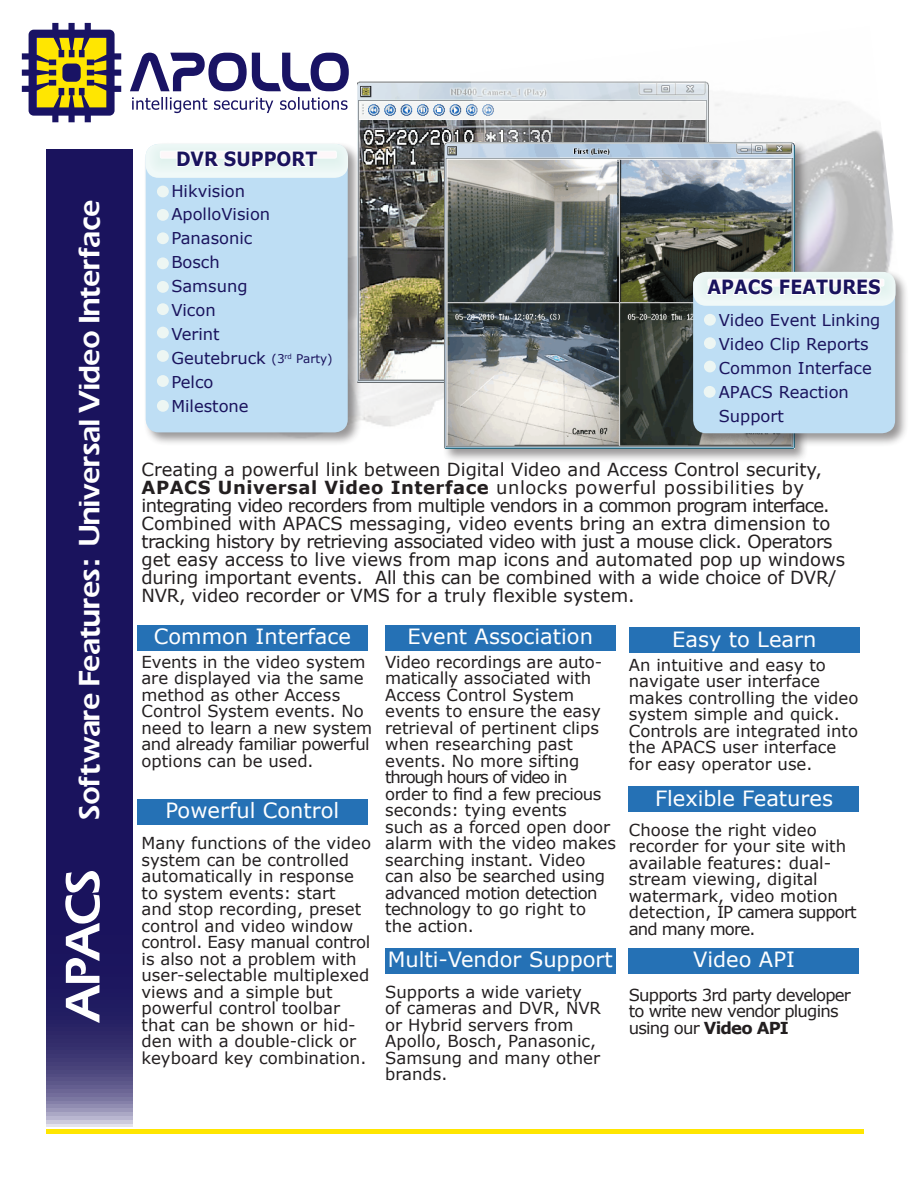
<style>
.page{position:relative;width:918px;height:1188px;background:#fff}
.page>*{position:absolute;margin:0;border:0;box-sizing:border-box;transform-origin:0 0}
.t1{font:900 32.7px "Eras";letter-spacing:.005em;color:#fff}
.t2{font:21px "Verdana";color:#fff}
.t3{font:700 19.65px "Verdana";color:#1a135d;scale:.9 1}
.t4{font:18px/18px "Verdana";color:#231f20}
.t5{font:16.5px/16.5px "Verdana";color:#231f20}
.t6{font:16.5px/16.5px "Verdana";letter-spacing:-.05em;color:#231f20}
.t7{font:16.35px "Verdana";color:#1a135d}
.s1{font-size:54px}
.s2{font-size:12px}
.s3{font-weight:700}
</style>
<div class="page">
<img style="left:358px;top:82px;width:112px;height:301px">
<img style="left:470px;top:81px;width:424px;height:189px">
<div style="left:442px;top:141px;width:367px;height:321px;background:#231f20;opacity:.47"></div>
<img style="left:444px;top:143px;width:350px;height:305px">
<svg style="left:47px;top:150px;width:86px;height:980px;background:#221b62"></svg>
<hr style="left:47px;top:1130px;width:817px;height:4px;background:#ffe601">
<div style="left:137px;top:625px;width:231px;height:26px;background:#2571b5"></div>
<div style="left:385px;top:625px;width:230px;height:26px;background:#2571b5"></div>
<div style="left:137px;top:799px;width:231px;height:26px;background:#2571b5"></div>
<div style="left:629px;top:627px;width:230px;height:26px;background:#2571b5"></div>
<div style="left:385px;top:948px;width:230px;height:26px;background:#2571b5"></div>
<div style="left:629px;top:787px;width:230px;height:25px;background:#2571b5"></div>
<svg style="left:22px;top:23px;width:327px;height:99px"></svg>
<div style="left:629px;top:948px;width:230px;height:26px;background:#2571b5"></div>
<div style="left:143px;top:142px;width:219px;height:305px;background:#231f20;opacity:.47"></div>
<div style="left:146px;top:144px;width:202px;height:288px;background:#bedef4;border-radius:13px"></div>
<div style="left:146px;top:144px;width:202px;height:34px;background:#f0f9f8;border-radius:13px"></div>
<div style="left:149px;top:143px;width:200px;height:30px;background:#eaf6f4;border-radius:12px"></div>
<div style="left:160px;top:151px;width:176px;height:7px;background:#fdf7f9"></div>
<div style="left:160px;top:151px;width:176px;height:7px;border:1px solid #fdfefe"></div>
<svg style="left:175px;top:150px;width:144px;height:17px"></svg>
<div style="left:157px;top:186px;width:12px;height:11px;background:#edf6f3;border-radius:50%"></div>
<div style="left:157px;top:209px;width:12px;height:12px;background:#edf6f3;border-radius:50%"></div>
<div style="left:157px;top:232px;width:12px;height:12px;background:#edf6f3;border-radius:50%"></div>
<div style="left:157px;top:400px;width:12px;height:12px;background:#edf6f3;border-radius:50%"></div>
<div style="left:157px;top:257px;width:12px;height:12px;background:#edf6f3;border-radius:50%"></div>
<div style="left:157px;top:303px;width:12px;height:12px;background:#edf6f3;border-radius:50%"></div>
<div style="left:157px;top:327px;width:12px;height:11px;background:#edf6f3;border-radius:50%"></div>
<div style="left:157px;top:350px;width:12px;height:12px;background:#edf6f3;border-radius:50%"></div>
<div style="left:157px;top:375px;width:12px;height:12px;background:#edf6f3;border-radius:50%"></div>
<div style="left:157px;top:281px;width:12px;height:12px;background:#edf6f3;border-radius:50%"></div>
<div style="left:691px;top:270px;width:219px;height:177px;background:#231f20;opacity:.47"></div>
<div style="left:693px;top:272px;width:202px;height:161px;background:#bedef4;border-radius:13px"></div>
<div style="left:693px;top:272px;width:203px;height:34px;background:#f0f9f8;border-radius:13px"></div>
<div style="left:697px;top:271px;width:199px;height:30px;background:#eaf6f4;border-radius:12px"></div>
<div style="left:708px;top:279px;width:176px;height:7px;border:1px solid #fdfefe;border-radius:2px"></div>
<svg style="left:706px;top:278px;width:177px;height:17px"></svg>
<div style="left:704px;top:314px;width:12px;height:12px;background:#edf6f3;border-radius:50%"></div>
<div style="left:704px;top:337px;width:12px;height:12px;background:#edf6f3;border-radius:50%"></div>
<div style="left:704px;top:361px;width:12px;height:11px;background:#edf6f3;border-radius:50%"></div>
<div style="left:704px;top:386px;width:12px;height:12px;background:#edf6f3;border-radius:50%"></div>
<p class="t1" style="left:71px;top:1023px;width:824px;rotate:-90deg"><span class="s1">APACS</span> Software Features : Universal Video Interface</p>
<p class="t3" style="left:176px;top:145px;width:159px">DVR SUPPORT</p>
<p class="t7" style="left:171px;top:179px;width:75px">Hikvision</p>
<p class="t7" style="left:171px;top:203px;width:100px">ApolloVision</p>
<p class="t7" style="left:171px;top:227px;width:83px">Panasonic</p>
<p class="t7" style="left:171px;top:251px;width:50px">Bosch</p>
<p class="t7" style="left:171px;top:275px;width:78px">Samsung</p>
<p class="t7" style="left:171px;top:299px;width:46px">Vicon</p>
<p class="t7" style="left:171px;top:323px;width:50px">Verint</p>
<p class="t7" style="left:171px;top:347px;width:163px">Geutebruck <span class="s2">(3</span><sup>rd</sup> <span class="s2">Party)</span></p>
<p class="t7" style="left:171px;top:371px;width:44px">Pelco</p>
<p class="t7" style="left:171px;top:395px;width:79px">Milestone</p>
<p class="t3" style="left:707px;top:273px;width:194px">APACS FEATURES</p>
<p class="t7" style="left:719px;top:309px;width:163px">Video Event Linking</p>
<p class="t7" style="left:719px;top:333px;width:152px">Video Clip Reports</p>
<p class="t7" style="left:719px;top:357px;width:155px">Common Interface</p>
<p class="t7" style="left:719px;top:381px;width:132px">APACS Reaction</p>
<p class="t7" style="left:719px;top:405px;width:67px">Support</p>
<p class="t4" style="left:142px;top:460px;width:705px">Creating a powerful link between Digital Video and Access Control security, <span class="s3">APACS Universal Video Interface</span> unlocks powerful possibilities by integrating video recorders from multiple vendors in a common program interface.<br>Combined with APACS messaging, video events bring an extra dimension to tracking history by retrieving associated video with just a mouse click. Operators get easy access to live views from map icons and automated pop up windows during important events. All this can be combined with a wide choice of DVR/ NVR, video recorder or VMS for a truly flexible system.</p>
<p class="t2" style="left:154px;top:622px;width:199px">Common Interface</p>
<p class="t2" style="left:408px;top:622px;width:187px">Event Association</p>
<p class="t5" style="left:142px;top:653px;width:232px">Events in the video system are displayed via the same method as other Access<br>Control System events. No need to learn a new system and already familiar powerful options can be used.</p>
<p class="t2" style="left:166px;top:796px;width:175px">Powerful Control</p>
<p class="t5" style="left:142px;top:835px;width:231px">Many functions of the video system can be controlled automatically in response to system events: start<br>and stop recording, preset control and video window control. Easy manual control is also not a problem with user-selectable multiplexed views and a simple but powerful control toolbar that can be shown or hid&shy;den with a double-click or keyboard key combination.</p>
<p class="t5" style="left:385px;top:653px;width:232px">Video recordings are auto&shy;matically associated with<br>Access Control System events to ensure the easy retrieval of pertinent clips when researching past events. No more sifting through hours of video in<br>order to find a few precious seconds: tying events<br>such as a forced open door alarm with the video makes searching instant. Video can also be searched using advanced motion detection technology to go right to the action.</p>
<p class="t2" style="left:388px;top:945px;width:226px">Multi-Vendor Support</p>
<p class="t5" style="left:385px;top:983px;width:217px">Supports a wide variety of cameras and DVR, NVR or Hybrid servers from<br>Apollo, Bosch, Panasonic,<br>Samsung and many other brands.</p>
<p class="t2" style="left:672px;top:624px;width:146px">Easy to Learn</p>
<p class="t5" style="left:629px;top:656px;width:231px">An intuitive and easy to navigate user interface makes controlling the video system simple and quick.<br>Controls are integrated into the APACS user interface for easy operator use.</p>
<p class="t2" style="left:655px;top:784px;width:179px">Flexible Features</p>
<p class="t5" style="left:629px;top:821px;width:229px">Choose the right video recorder for your site with available features: dual&shy;stream viewing, digital watermark, video motion detection, IP camera support and many more.</p>
<p class="t2" style="left:693px;top:945px;width:103px">Video API</p>
<p class="t6" style="left:629px;top:986px;width:224px">Supports 3rd party developer to write new vendor plugins using our <span class="s3">Video API</span></p>
</div>
